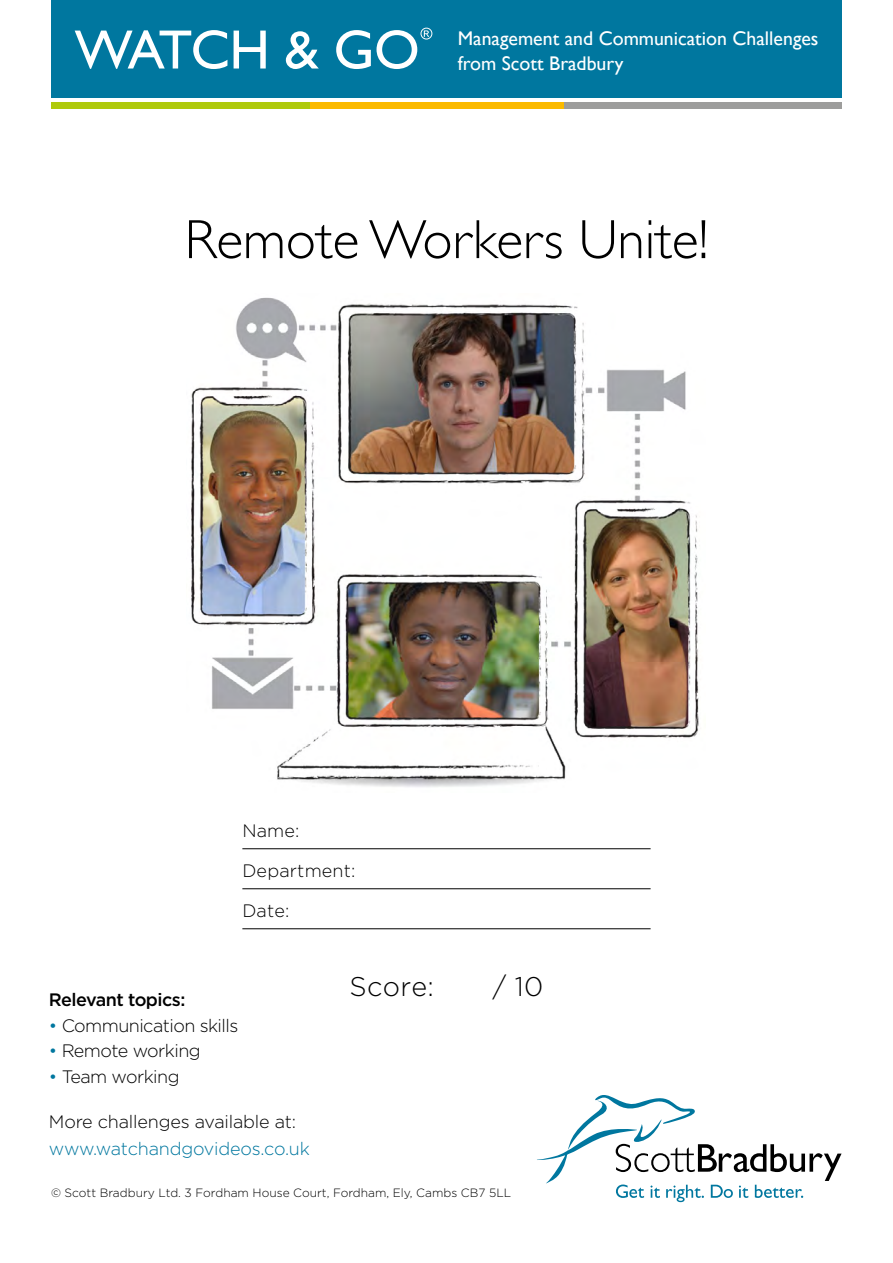
<style>
.page{position:relative;width:893px;height:1263px;background:#fff}
.page>*{position:absolute;margin:0;border:0;box-sizing:border-box;transform-origin:0 0}
.t1{font:300 55.5px "Gill Sans";color:#000}
.t2{font:300 27px "Gotham";letter-spacing:.01em;color:#000}
.t3{font:19.8px/25.2px "Gill Sans";color:#fff}
.t4{font:300 18px "Gotham";letter-spacing:-.03em;color:#000}
.t5{font:300 18px "Gotham";letter-spacing:-.01em;color:#000}
.t6{font:300 18px "Gotham";letter-spacing:-.01em;color:#00779f}
.t7{font:500 18px "Gotham";letter-spacing:-.03em;color:#000}
.t8{font:300 18px "Gotham";letter-spacing:.01em;color:#000}
.t9{font:300 12px "Gotham";color:#000}
.s1{color:#00779f}
</style>
<div class="page">
<div style="left:51px;top:0;width:791px;height:98px;background:#00779f"></div>
<div style="left:51px;top:102px;width:260px;height:7px;background:#afca0b"></div>
<div style="left:311px;top:102px;width:254px;height:7px;background:#fbba00"></div>
<div style="left:565px;top:102px;width:277px;height:7px;background:#9d9d9c"></div>
<hr style="left:242px;top:848px;width:409px;height:1px;background:#000">
<hr style="left:242px;top:888px;width:409px;height:1px;background:#000">
<hr style="left:242px;top:928px;width:409px;height:1px;background:#000">
<svg style="left:537px;top:1095px;width:304px;height:107px"></svg>
<svg style="left:75px;top:30px;width:152px;height:39px"></svg>
<svg style="left:234px;top:31px;width:32px;height:38px"></svg>
<svg style="left:286px;top:31px;width:33px;height:38px"></svg>
<svg style="left:336px;top:28px;width:96px;height:41px"></svg>
<img style="left:191px;top:297px;width:508px;height:490px">
<h3 class="t3" style="left:458px;top:25px;width:362px">Management and Communication Challenges from Scott Bradbury</h3>
<h1 class="t1" style="left:185px;top:208px;width:525px">Remote Workers Unite!</h1>
<h3 class="t4" style="left:242px;top:820px;width:59px">Name:</h3>
<h3 class="t8" style="left:242px;top:860px;width:115px">Department:</h3>
<h3 class="t4" style="left:242px;top:900px;width:49px">Date:</h3>
<h3 class="t7" style="left:49px;top:988px;width:138px">Relevant topics:</h3>
<h3 class="t4" style="left:49px;top:1014px;width:191px"><span class="s1">•</span> Communication skills</h3>
<h3 class="t4" style="left:49px;top:1040px;width:153px"><span class="s1">•</span> Remote working</h3>
<h3 class="t4" style="left:49px;top:1065px;width:132px"><span class="s1">•</span> Team working</h3>
<h3 class="t5" style="left:49px;top:1110px;width:249px">More challenges available at:</h3>
<h3 class="t6" style="left:49px;top:1137px;width:262px">www.watchandgovideos.co.uk</h3>
<h2 class="t2" style="left:350px;top:969px;width:86px">Score:</h2>
<h2 class="t2" style="left:493px;top:969px;width:52px">/ 10</h2>
<p class="t9" style="left:51px;top:1185px;width:462px">© Scott Bradbury Ltd. 3 Fordham House Court, Fordham, Ely, Cambs CB7 5LL</p>
</div>
